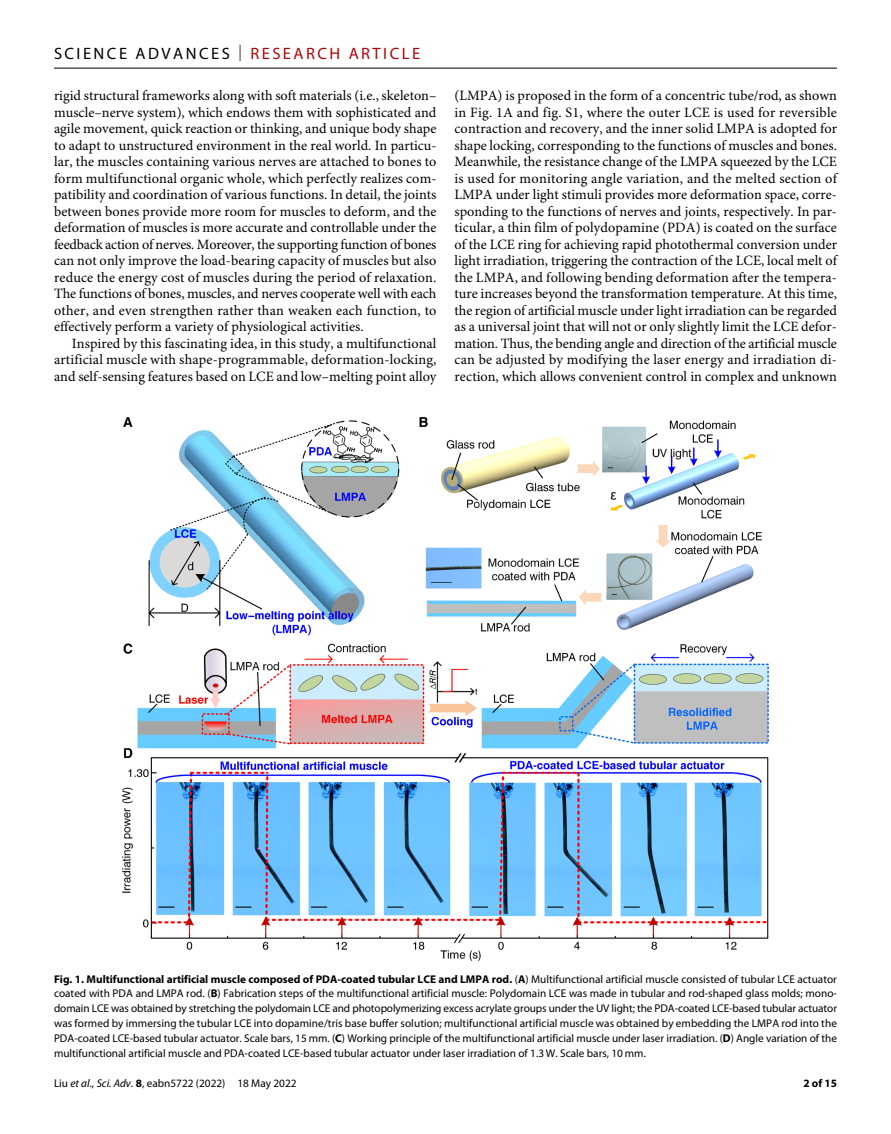
<style>
.page{position:relative;width:891px;height:1134px;background:#fff}
.page>*{position:absolute;margin:0;border:0;box-sizing:border-box;transform-origin:0 0}
.t1{font:16.5px "Myriad Pro";letter-spacing:.15em;color:#000}
.t2{font:14.25px/16.5px "Minion Pro";color:#000;text-align:justify}
.t3{font:11.25px/15px "Myriad Pro";color:#000;text-align:justify}
.t4{font:700 11.25px "Myriad Pro";color:#000}
.s1{font-weight:300}
.s2{color:#b10508}
.s3{font-weight:700}
.s4{font-style:italic}
</style>
<div class="page">
<hr style="left:54px;top:68px;width:783px;height:1px;background:#000">
<img style="left:122px;top:417px;width:647px;height:544px">
<p class="t1" style="left:54px;top:40px;width:368px">SCIENCE ADVANCES <span class="s1">|</span> <span class="s2">RESEARCH ARTICLE</span></p>
<p class="t2" style="left:54px;top:89px;width:384px">rigid structural frameworks along with soft materials (i.e., skeleton– muscle–nerve system), which endows them with sophisticated and agile movement, quick reaction or thinking, and unique body shape to adapt to unstructured environment in the real world. In particu&shy;lar, the muscles containing various nerves are attached to bones to form multifunctional organic whole, which perfectly realizes com&shy;patibility and coordination of various functions. In detail, the joints between bones provide more room for muscles to deform, and the deformation of muscles is more accurate and controllable under the feedback action of nerves. Moreover, the supporting function of bones can not only improve the load-bearing capacity of muscles but also reduce the energy cost of muscles during the period of relaxation.<br>The functions of bones, muscles, and nerves cooperate well with each other, and even strengthen rather than weaken each function, to effectively perform a variety of physiological activities.</p>
<p class="t2" style="left:54px;top:336px;width:384px;text-indent:18px">Inspired by this fascinating idea, in this study, a multifunctional artificial muscle with shape-programmable, deformation-locking, and self-sensing features based on LCE and low–melting point alloy</p>
<p class="t2" style="left:454px;top:89px;width:384px">(LMPA) is proposed in the form of a concentric tube/rod, as shown in Fig. 1A and fig. S1, where the outer LCE is used for reversible contraction and recovery, and the inner solid LMPA is adopted for shape locking, corresponding to the functions of muscles and bones.<br>Meanwhile, the resistance change of the LMPA squeezed by the LCE is used for monitoring angle variation, and the melted section of LMPA under light stimuli provides more deformation space, corre&shy;sponding to the functions of nerves and joints, respectively. In par&shy;ticular, a thin film of polydopamine (PDA) is coated on the surface of the LCE ring for achieving rapid photothermal conversion under light irradiation, triggering the contraction of the LCE, local melt of the LMPA, and following bending deformation after the tempera&shy;ture increases beyond the transformation temperature. At this time, the region of artificial muscle under light irradiation can be regarded as a universal joint that will not or only slightly limit the LCE defor&shy;mation. Thus, the bending angle and direction of the artificial muscle can be adjusted by modifying the laser energy and irradiation di&shy;rection, which allows convenient control in complex and unknown</p>
<p class="t3" style="left:54px;top:971px;width:785px"><span class="s3">Fig. 1. Multifunctional artificial muscle composed of PDA-coated tubular LCE and LMPA rod.</span> (<span class="s3">A</span>) Multifunctional artificial muscle consisted of tubular LCE actuator coated with PDA and LMPA rod. (<span class="s3">B</span>) Fabrication steps of the multifunctional artificial muscle: Polydomain LCE was made in tubular and rod-shaped glass molds; mono&shy;domain LCE was obtained by stretching the polydomain LCE and photopolymerizing excess acrylate groups under the UV light; the PDA-coated LCE-based tubular actuator was formed by immersing the tubular LCE into dopamine/tris base buffer solution; multifunctional artificial muscle was obtained by embedding the LMPA rod into the PDA-coated LCE-based tubular actuator. Scale bars, 15 mm. (<span class="s3">C</span>) Working principle of the multifunctional artificial muscle under laser irradiation. (<span class="s3">D</span>) Angle variation of the multifunctional artificial muscle and PDA-coated LCE-based tubular actuator under laser irradiation of 1.3 W. Scale bars, 10 mm.</p>
<p class="t3" style="left:54px;top:1076px;width:244px">Liu <span class="s4">et al</span>., <span class="s4">Sci. Adv.</span> <span class="s3">8</span>, eabn5722 (2022) 18 May 2022</p>
<p class="t4" style="left:803px;top:1074px;width:35px">2 of 15</p>
</div>
